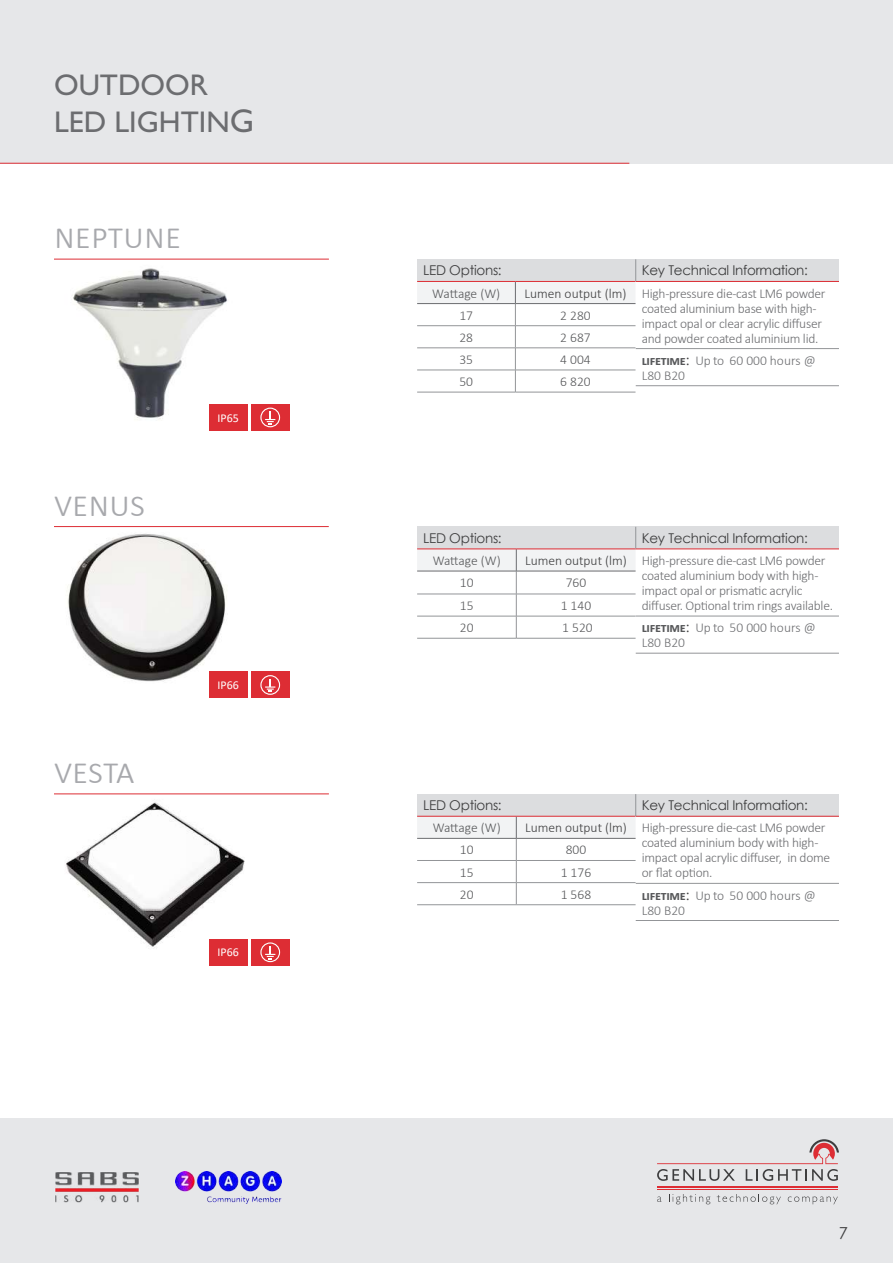
<style>
.page{position:relative;width:893px;height:1263px;background:#fff}
.page>*{position:absolute;margin:0;border:0;box-sizing:border-box;transform-origin:0 0}
.t1{font:300 37.5px "Calibri";color:#a8a9ad}
.t2{font:30px/37.5px "Gill Sans Std";color:#6c6d70}
.t3{font:16.5px "Century Gothic";color:#3e3e3f}
.t4{font:300 13.5px/15px "Calibri";letter-spacing:-.02em;color:#6c6d70}
.t5{font:13.5px "Century Gothic";letter-spacing:-.02em;color:#3e3e3f}
.t6{font:300 13.5px/15px "Calibri";color:#6c6d70}
.t7{font:300 13.5px "Calibri";color:#57585a}
.t8{font:300 13.5px "Calibri";color:#3e3e3f}
.t9{font:12px "Calibri";color:#fff}
.s1{font-size:33px}
.s2{font-weight:700;color:#57585a}
.s3{font-family:"Century Gothic";font-weight:400;color:#3e3e3f}
</style>
<div class="page">
<div style="left:0;top:0;width:893px;height:163px;background:#e6e7e9"></div>
<div style="left:0;top:1118px;width:893px;height:145px;background:#e6e7e9"></div>
<img style="left:66px;top:802px;width:192px;height:164px">
<img style="left:54px;top:527px;width:186px;height:155px">
<img style="left:72px;top:268px;width:156px;height:152px">
<div style="left:209px;top:404px;width:39px;height:27px;background:#dd2d34"></div>
<div style="left:251px;top:404px;width:39px;height:27px;background:#dd2d34"></div>
<div style="left:260px;top:408px;width:20px;height:19px;border:1px solid #fff;border-radius:50%"></div>
<svg style="left:265px;top:411px;width:10px;height:13px"></svg>
<hr style="left:54px;top:259px;width:275px;height:1px;background:#dd2d34">
<hr style="left:54px;top:526px;width:275px;height:1px;background:#dd2d34">
<hr style="left:54px;top:794px;width:275px;height:1px;background:#dd2d34">
<div style="left:209px;top:672px;width:39px;height:26px;background:#dd2d34"></div>
<div style="left:209px;top:939px;width:39px;height:26px;background:#dd2d34"></div>
<div style="left:251px;top:672px;width:39px;height:26px;background:#dd2d34"></div>
<div style="left:260px;top:675px;width:20px;height:20px;border:1px solid #fff;border-radius:50%"></div>
<svg style="left:265px;top:679px;width:10px;height:13px"></svg>
<div style="left:251px;top:939px;width:39px;height:26px;background:#dd2d34"></div>
<div style="left:260px;top:942px;width:20px;height:20px;border:1px solid #fff;border-radius:50%"></div>
<svg style="left:265px;top:946px;width:10px;height:13px"></svg>
<hr style="left:417px;top:392px;width:98px;height:1px;background:#939598">
<hr style="left:515px;top:392px;width:120px;height:1px;background:#939598">
<div style="left:636px;top:259px;width:203px;height:22px;background:#dcdddf"></div>
<hr style="left:636px;top:348px;width:203px;height:1px;background:#939598">
<hr style="left:636px;top:385px;width:203px;height:1px;background:#939598">
<svg style="left:417px;top:259px;width:219px;height:133px"></svg>
<hr style="left:635px;top:281px;width:204px;height:1px;background:#dd2d34">
<hr style="left:417px;top:638px;width:99px;height:1px;background:#939598">
<hr style="left:516px;top:638px;width:120px;height:1px;background:#939598">
<div style="left:636px;top:527px;width:203px;height:22px;background:#dcdddf"></div>
<hr style="left:636px;top:616px;width:203px;height:1px;background:#939598">
<hr style="left:636px;top:653px;width:203px;height:1px;background:#939598">
<svg style="left:417px;top:527px;width:219px;height:111px"></svg>
<hr style="left:635px;top:549px;width:204px;height:1px;background:#dd2d34">
<hr style="left:417px;top:904px;width:99px;height:1px;background:#939598">
<hr style="left:516px;top:904px;width:120px;height:1px;background:#939598">
<div style="left:636px;top:794px;width:203px;height:22px;background:#dcdddf"></div>
<svg style="left:417px;top:794px;width:219px;height:110px"></svg>
<hr style="left:636px;top:883px;width:203px;height:1px;background:#939598">
<hr style="left:636px;top:920px;width:203px;height:1px;background:#939598">
<hr style="left:635px;top:816px;width:204px;height:1px;background:#dd2d34">
<hr style="left:0;top:163px;width:629px;height:1px;background:#dd2d34">
<svg style="left:657px;top:1196px;width:4px;height:6px"></svg>
<svg style="left:669px;top:1194px;width:41px;height:10px"></svg>
<svg style="left:717px;top:1194px;width:64px;height:10px"></svg>
<svg style="left:788px;top:1196px;width:50px;height:8px"></svg>
<svg style="left:657px;top:1139px;width:182px;height:42px"></svg>
<hr style="left:657px;top:1186px;width:181px;height:1px;background:#dd2d34">
<hr style="left:657px;top:1189px;width:181px;height:1px;background:#dd2d34">
<img style="left:55px;top:1172px;width:84px;height:31px">
<img style="left:176px;top:1172px;width:106px;height:31px">
<h2 class="t2" style="left:54px;top:66px;width:202px">OUTDOOR<br>LED LIGHTIN<span class="s1">G</span></h2>
<h1 class="t1" style="left:54px;top:212px;width:73px">Neptune</h1>
<h1 class="t1" style="left:54px;top:480px;width:90px">VENUS</h1>
<p class="t9" style="left:218px;top:409px;width:23px">IP65</p>
<h1 class="t1" style="left:54px;top:747px;width:82px">VESTA</h1>
<p class="t9" style="left:218px;top:677px;width:23px">IP66</p>
<p class="t9" style="left:218px;top:944px;width:23px">IP66</p>
<p class="t5" style="left:423px;top:261px;width:80px">LED Options:</p>
<p class="t7" style="left:432px;top:285px;width:70px">Wattage (W)</p>
<p class="t8" style="left:525px;top:285px;width:103px">Lumen output (lm)</p>
<p class="t7" style="left:459px;top:307px;width:15px">17</p>
<p class="t7" style="left:560px;top:307px;width:32px">2 280</p>
<p class="t7" style="left:459px;top:329px;width:15px">28</p>
<p class="t7" style="left:560px;top:329px;width:32px">2 687</p>
<p class="t7" style="left:459px;top:351px;width:15px">35</p>
<p class="t7" style="left:560px;top:351px;width:32px">4 004</p>
<p class="t7" style="left:459px;top:373px;width:15px">50</p>
<p class="t7" style="left:560px;top:373px;width:32px">6 820</p>
<p class="t5" style="left:642px;top:261px;width:168px">Key Technical Information:</p>
<p class="t4" style="left:642px;top:285px;width:185px">High-pressure die-cast LM6 powder coated aluminium base with high&shy;impact opal or clear acrylic diffuser and powder coated aluminium lid.</p>
<p class="t6" style="left:642px;top:353px;width:175px"><span class="s2">Lifetime</span><span class="s3">:</span> Up to 60 000 hours @<br>L80 B20</p>
<p class="t5" style="left:423px;top:529px;width:80px">LED Options:</p>
<p class="t7" style="left:433px;top:552px;width:70px">Wattage (W)</p>
<p class="t8" style="left:525px;top:552px;width:103px">Lumen output (lm)</p>
<p class="t7" style="left:460px;top:574px;width:15px">10</p>
<p class="t7" style="left:566px;top:574px;width:22px">760</p>
<p class="t7" style="left:460px;top:597px;width:15px">15</p>
<p class="t7" style="left:561px;top:597px;width:32px">1 140</p>
<p class="t7" style="left:460px;top:619px;width:15px">20</p>
<p class="t7" style="left:562px;top:619px;width:32px">1 520</p>
<p class="t5" style="left:642px;top:529px;width:168px">Key Technical Information:</p>
<p class="t4" style="left:642px;top:553px;width:193px">High-pressure die-cast LM6 powder coated aluminium body with high&shy;impact opal or prismatic acrylic diffuser. Optional trim rings available.</p>
<p class="t6" style="left:642px;top:620px;width:175px"><span class="s2">Lifetime</span><span class="s3">:</span> Up to 50 000 hours @<br>L80 B20</p>
<p class="t5" style="left:423px;top:796px;width:80px">LED Options:</p>
<p class="t7" style="left:433px;top:819px;width:70px">Wattage (W)</p>
<p class="t8" style="left:525px;top:819px;width:103px">Lumen output (lm)</p>
<p class="t7" style="left:460px;top:842px;width:15px">10</p>
<p class="t7" style="left:566px;top:842px;width:22px">800</p>
<p class="t7" style="left:460px;top:864px;width:15px">15</p>
<p class="t7" style="left:561px;top:864px;width:32px">1 176</p>
<p class="t7" style="left:460px;top:886px;width:15px">20</p>
<p class="t7" style="left:561px;top:886px;width:32px">1 568</p>
<p class="t5" style="left:642px;top:796px;width:168px">Key Technical Information:</p>
<p class="t4" style="left:642px;top:820px;width:190px">High-pressure die-cast LM6 powder coated aluminium body with high&shy;impact opal acrylic diffuser, in dome or flat option.</p>
<p class="t6" style="left:642px;top:887px;width:175px"><span class="s2">Lifetime</span><span class="s3">:</span> Up to 50 000 hours @<br>L80 B20</p>
<p class="t3" style="left:839px;top:1221px;width:11px">7</p>
</div>
